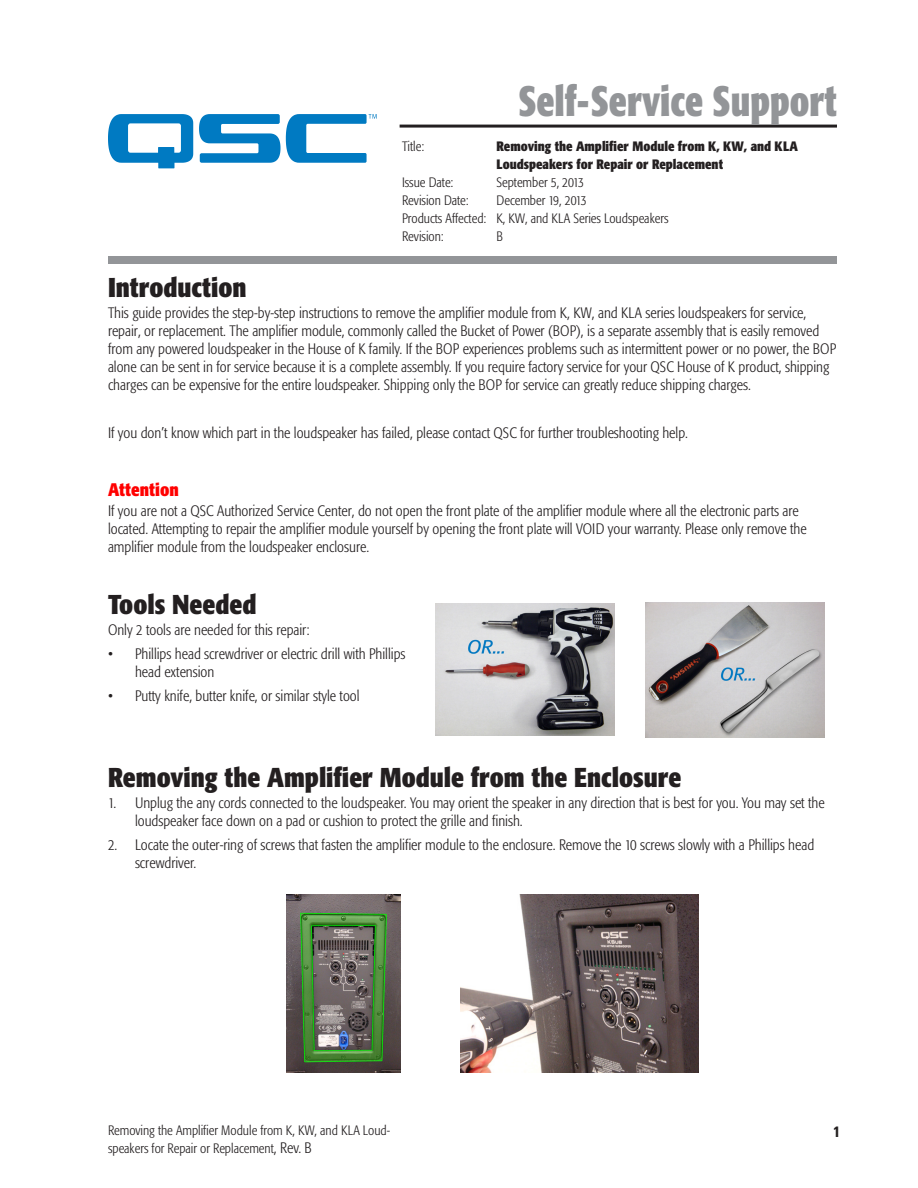
<style>
.page{position:relative;width:918px;height:1188px;background:#fff}
.page>*{position:absolute;margin:0;border:0;box-sizing:border-box;transform-origin:0 0}
.t1{font:700 condensed 42px "Formata";color:#939598;scale:.9 1}
.Subhead_1{font:700 condensed 27px "Formata";color:#231f20}
.Subhead_2{font:700 condensed 18px "Formata";color:#f00}
.Body_text{font:300 condensed 15px/18px "Formata";color:#231f20}
.t2{font:700 condensed 15px "Univers";color:#231f20}
.Info_header{font:300 condensed 13.5px "Formata";color:#231f20}
.Info_header_Title{font:700 condensed 13.5px/18px "Formata";color:#231f20}
.Info_header_Title-2{font:300 condensed 13.5px "Formata";color:#231f20}
.s1{font-size:15px}
</style>
<div class="page">
<div style="left:108px;top:256px;width:729px;height:8px;background:#939598"></div>
<hr style="left:400px;top:125px;width:437px;height:3px;background:#231f20">
<svg style="left:199px;top:114px;width:178px;height:49px"></svg>
<svg style="left:108px;top:114px;width:85px;height:54px"></svg>
<img style="left:286px;top:894px;width:114px;height:179px">
<img style="left:460px;top:894px;width:238px;height:179px">
<img style="left:645px;top:602px;width:180px;height:135px">
<img style="left:435px;top:604px;width:180px;height:132px">
<p class="t1" style="left:518px;top:75px;width:356px">Self-Service Support</p>
<p class="Info_header_Title-2" style="left:402px;top:139px;width:24px">Title:</p>
<p class="Info_header_Title" style="left:496px;top:137px;width:303px">Removing the Amplifier Module from K, KW, and KLA<br>Loudspeakers for Repair or Replacement</p>
<p class="Info_header" style="left:402px;top:175px;width:53px">Issue Date:</p>
<p class="Info_header" style="left:496px;top:175px;width:89px">September 5, 2013</p>
<p class="Info_header" style="left:402px;top:193px;width:68px">Revision Date:</p>
<p class="Info_header" style="left:496px;top:193px;width:92px">December 19, 2013</p>
<p class="Info_header" style="left:402px;top:211px;width:268px">Products Affected: K, KW, and KLA Series Loudspeakers</p>
<p class="Info_header" style="left:402px;top:229px;width:43px">Revision:</p>
<p class="Info_header" style="left:496px;top:229px;width:8px">B</p>
<p class="Subhead_1" style="left:108px;top:271px;width:140px">Introduction</p>
<p class="Body_text" style="left:108px;top:304px;width:730px">This guide provides the step-by-step instructions to remove the amplifier module from K, KW, and KLA series loudspeakers for service, repair, or replacement. The amplifier module, commonly called the Bucket of Power (BOP), is a separate assembly that is easily removed from any powered loudspeaker in the House of K family. If the BOP experiences problems such as intermittent power or no power, the BOP alone can be sent in for service because it is a complete assembly. If you require factory service for your QSC House of K product, shipping charges can be expensive for the entire loudspeaker. Shipping only the BOP for service can greatly reduce shipping charges.</p>
<p class="Body_text" style="left:108px;top:424px;width:582px">If you don’t know which part in the loudspeaker has failed, please contact QSC for further troubleshooting help.</p>
<p class="Subhead_2" style="left:108px;top:479px;width:72px">Attention</p>
<p class="Body_text" style="left:108px;top:502px;width:700px">If you are not a QSC Authorized Service Center, do not open the front plate of the amplifier module where all the electronic parts are located. Attempting to repair the amplifier module yourself by opening the front plate will VOID your warranty. Please only remove the amplifier module from the loudspeaker enclosure.</p>
<p class="Subhead_1" style="left:108px;top:588px;width:150px">Tools Needed</p>
<p class="Body_text" style="left:108px;top:621px;width:203px">Only 2 tools are needed for this repair:</p>
<p class="Body_text" style="left:135px;top:645px;width:272px;text-indent:-27px">• Phillips head screwdriver or electric drill with Phillips head extension</p>
<p class="Body_text" style="left:108px;top:687px;width:253px">• Putty knife, butter knife, or similar style tool</p>
<p class="Subhead_1" style="left:108px;top:761px;width:575px">Removing the Amplifier Module from the Enclosure</p>
<p class="Body_text" style="left:135px;top:794px;width:691px;text-indent:-27px">1. Unplug the any cords connected to the loudspeaker. You may orient the speaker in any direction that is best for you. You may set the loudspeaker face down on a pad or cushion to protect the grille and finish.</p>
<p class="Body_text" style="left:135px;top:836px;width:681px;text-indent:-27px">2. Locate the outer-ring of screws that fasten the amplifier module to the enclosure. Remove the 10 screws slowly with a Phillips head screwdriver.</p>
<p class="Info_header" style="left:108px;top:1123px;width:284px">Removing the Amplifier Module from K, KW, and KLA Loud-</p>
<p class="t2" style="left:833px;top:1122px;width:8px">1</p>
<p class="Info_header" style="left:108px;top:1141px;width:205px">speakers for Repair or Replacement<span class="s1">, Rev. B</span></p>
</div>
